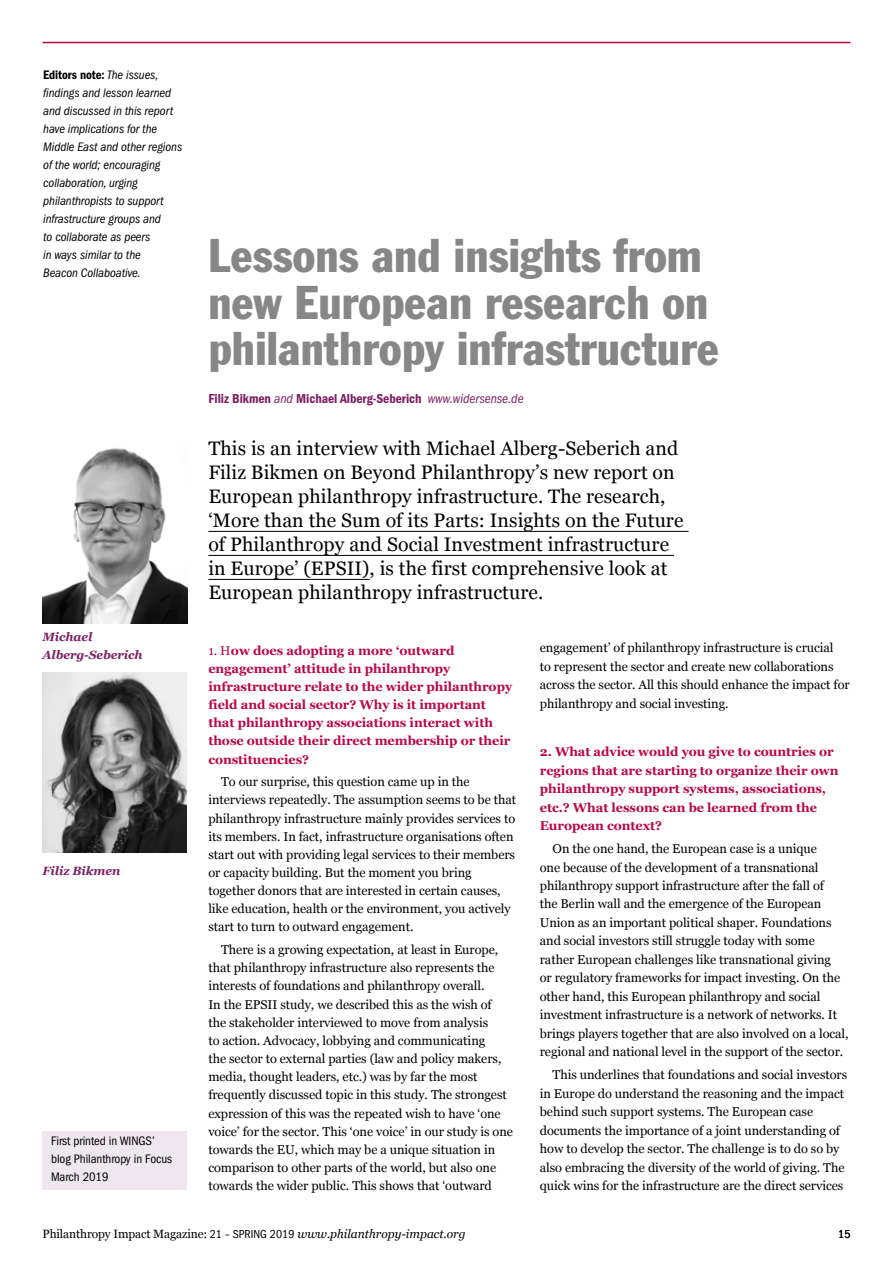
<style>
.page{position:relative;width:893px;height:1263px;background:#fff}
.page>*{position:absolute;margin:0;border:0;box-sizing:border-box;transform-origin:0 0}
.t1{font:condensed 46.5px/46.5px "Franklin Gothic";letter-spacing:.005em;color:#878787}
.t2{font:19.5px/24px "Georgia";letter-spacing:.005em;color:#000}
.t3{font:13.5px "ITC Franklin Gothic Std Dm Cd";letter-spacing:-.005em;color:#7c1f62}
.t4{font:12.75px/18.1px "Georgia";letter-spacing:-.005em;color:#000}
.t5{font:700 12.75px/18.1px "Georgia";letter-spacing:-.005em;color:#b90748}
.t6{font:italic condensed 12.75px/18px "ITC Franklin Gothic Std";letter-spacing:-.005em;color:#000}
.t7{font:condensed 12.75px/18px "ITC Franklin Gothic Std";letter-spacing:-.005em;color:#000}
.t8{font:12.75px "ITC Franklin Gothic Std Dm Cd";letter-spacing:-.005em;color:#000}
.t9{font:12px "Georgia";letter-spacing:-.01em;color:#000}
.t10{font:italic 700 12px/18px "Georgia";letter-spacing:-.005em;color:#7c1f62}
.t11{font:condensed 12px "ITC Franklin Gothic Std";color:#000}
.s1{font-family:"ITC Franklin Gothic Std";font-style:italic;font-stretch:condensed}
.s2{font-weight:400}
.s3{font-family:"ITC Franklin Gothic Std";font-stretch:condensed}
.s4{font-style:italic}
</style>
<div class="page">
<hr style="left:43px;top:42px;width:807px;height:1px;background:#b90748">
<hr style="left:208px;top:531px;width:480px;height:1px;background:#000">
<hr style="left:208px;top:555px;width:466px;height:1px;background:#000">
<hr style="left:208px;top:579px;width:162px;height:1px;background:#000">
<img style="left:43px;top:448px;width:144px;height:175px">
<img style="left:42px;top:673px;width:145px;height:180px">
<div style="left:43px;top:1132px;width:144px;height:58px;background:#efe6ef"></div>
<p class="t8" style="left:43px;top:67px;width:117px">Editors note: <span class="s1">The issues,</span></p>
<p class="t6" style="left:43px;top:83px;width:141px">findings and lesson learned and discussed in this report have implications for the<br>Middle East and other regions of the world; encouraging collaboration, urging philanthropists to support infrastructure groups and<br>to collaborate as peers<br>in ways similar to the<br>Beacon Collaboative.</p>
<p class="t10" style="left:43px;top:627px;width:102px">Michael<br>Alberg-Seberich</p>
<p class="t10" style="left:43px;top:861px;width:79px">Filiz Bikmen</p>
<p class="t7" style="left:51px;top:1132px;width:123px">First printed in WINGS’ blog Philanthropy in Focus<br>March 2019</p>
<h1 class="t1" style="left:208px;top:232px;width:512px">Lessons and insights from new European research on philanthropy infrastructure</h1>
<p class="t3" style="left:208px;top:390px;width:317px">Filiz Bikmen <span class="s1">and</span> Michael Alberg-Seberich <span class="s1">www.widersense.de</span></p>
<p class="t2" style="left:208px;top:437px;width:477px">This is an interview with Michael Alberg-Seberich and Filiz Bikmen on Beyond Philanthropy’s new report on European philanthropy infrastructure. The research, ‘More than the Sum of its Parts: Insights on the Future of Philanthropy and Social Investment infrastructure in Europe’ (EPSII), is the first comprehensive look at European philanthropy infrastructure.</p>
<p class="t5" style="left:208px;top:641px;width:305px"><span class="s2">1. H</span>ow does adopting a more ‘outward engagement’ attitude in philanthropy infrastructure relate to the wider philanthropy field and social sector? Why is it important that philanthropy associations interact with those outside their direct membership or their constituencies?</p>
<p class="t4" style="left:208px;top:773px;width:309px;text-indent:13px">To our surprise, this question came up in the interviews repeatedly. The assumption seems to be that philanthropy infrastructure mainly provides services to its members. In fact, infrastructure organisations often start out with providing legal services to their members or capacity building. But the moment you bring together donors that are interested in certain causes, like education, health or the environment, you actively start to turn to outward engagement.</p>
<p class="t4" style="left:208px;top:941px;width:306px;text-indent:13px">There is a growing expectation, at least in Europe, that philanthropy infrastructure also represents the interests of foundations and philanthropy overall.<br>In the EPSII study, we described this as the wish of<br>the stakeholder interviewed to move from analysis<br>to action. Advocacy, lobbying and communicating<br>the sector to external parties (law and policy makers, media, thought leaders, etc.) was by far the most frequently discussed topic in this study. The strongest expression of this was the repeated wish to have ‘one voice’ for the sector. This ‘one voice’ in our study is one towards the EU, which may be a unique situation in comparison to other parts of the world, but also one towards the wider public. This shows that ‘outward</p>
<p class="t4" style="left:540px;top:639px;width:311px">engagement’ of philanthropy infrastructure is crucial<br>to represent the sector and create new collaborations across the sector. All this should enhance the impact for philanthropy and social investing.</p>
<p class="t5" style="left:540px;top:742px;width:300px">2. What advice would you give to countries or regions that are starting to organize their own philanthropy support systems, associations, etc.? What lessons can be learned from the European context?</p>
<p class="t4" style="left:540px;top:840px;width:310px;text-indent:13px">On the one hand, the European case is a unique<br>one because of the development of a transnational philanthropy support infrastructure after the fall of<br>the Berlin wall and the emergence of the European Union as an important political shaper. Foundations and social investors still struggle today with some rather European challenges like transnational giving<br>or regulatory frameworks for impact investing. On the other hand, this European philanthropy and social investment infrastructure is a network of networks. It brings players together that are also involved on a local, regional and national level in the support of the sector.</p>
<p class="t4" style="left:540px;top:1066px;width:309px;text-indent:13px">This underlines that foundations and social investors in Europe do understand the reasoning and the impact behind such support systems. The European case documents the importance of a joint understanding of how to develop the sector. The challenge is to do so by also embracing the diversity of the world of giving. The quick wins for the infrastructure are the direct services</p>
<p class="t9" style="left:43px;top:1227px;width:425px">Philanthropy Impact Magazine: <span class="s3">21 – SPRING 2019</span> <span class="s4">www.philanthropy-impact.org</span></p>
<p class="t11" style="left:838px;top:1227px;width:14px">15</p>
</div>
